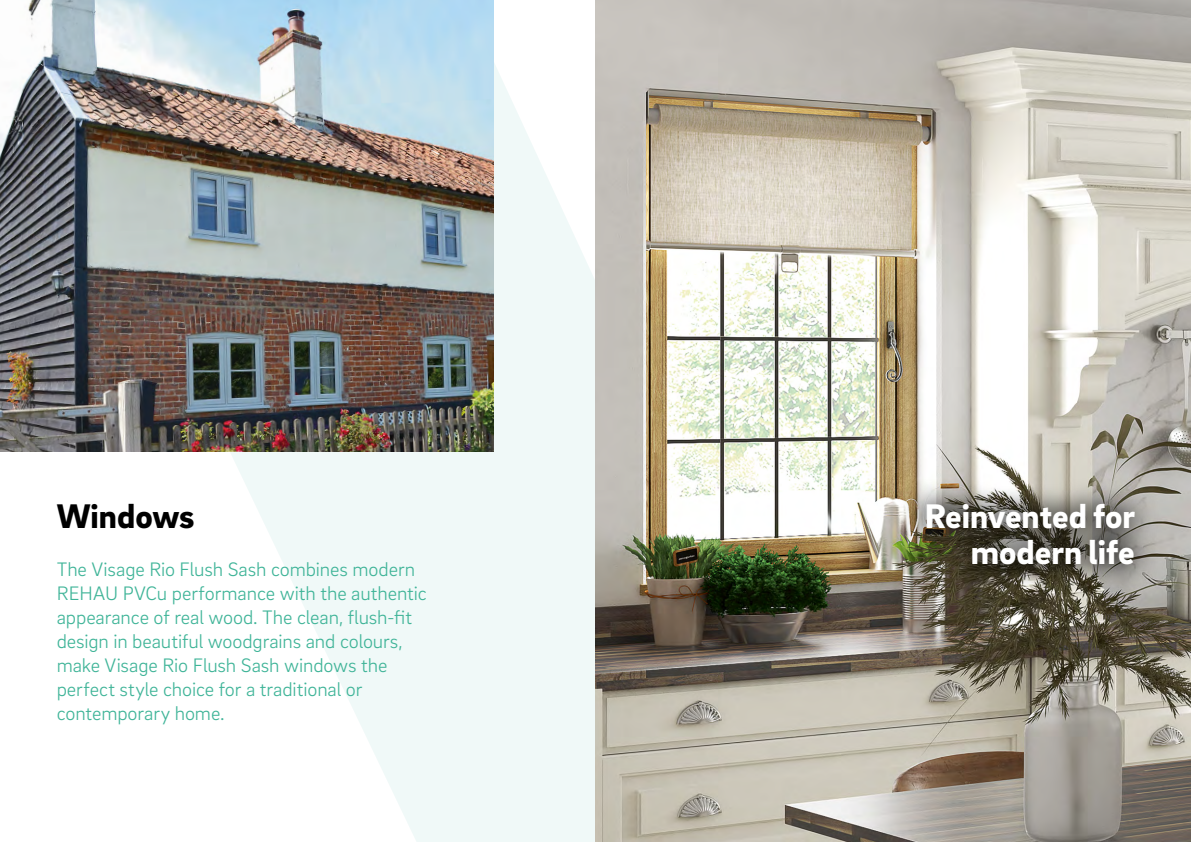
<style>
.page{position:relative;width:1191px;height:842px;background:#fff}
.page>*{position:absolute;margin:0;border:0;box-sizing:border-box;transform-origin:0 0}
.t1{font:900 35px/36px "Brix Sans";color:#fff;text-align:right}
.t2{font:900 35px "Brix Sans";color:#000}
.t3{font:300 20px/24px "Brix Sans";letter-spacing:-.005em;color:#3fb498}
</style>
<div class="page">
<svg style="left:0;top:63px;width:595px;height:779px"></svg>
<img style="left:595px;top:0;width:596px;height:842px">
<svg style="left:901px;top:478px;width:258px;height:112px;background:#767266"></svg>
<img style="left:0;top:0;width:494px;height:451px">
<h1 class="t2" style="left:57px;top:493px;width:139px">Windows</h1>
<p class="t3" style="left:57px;top:557px;width:372px">The Visage Rio Flush Sash combines modern REHAU PVCu performance with the authentic appearance of real wood. The clean, flush-fit design in beautiful woodgrains and colours, make Visage Rio Flush Sash windows the perfect style choice for a traditional or contemporary home.</p>
<h1 class="t1" style="left:924px;top:497px;width:212px">Reinvented for modern life</h1>
</div>
